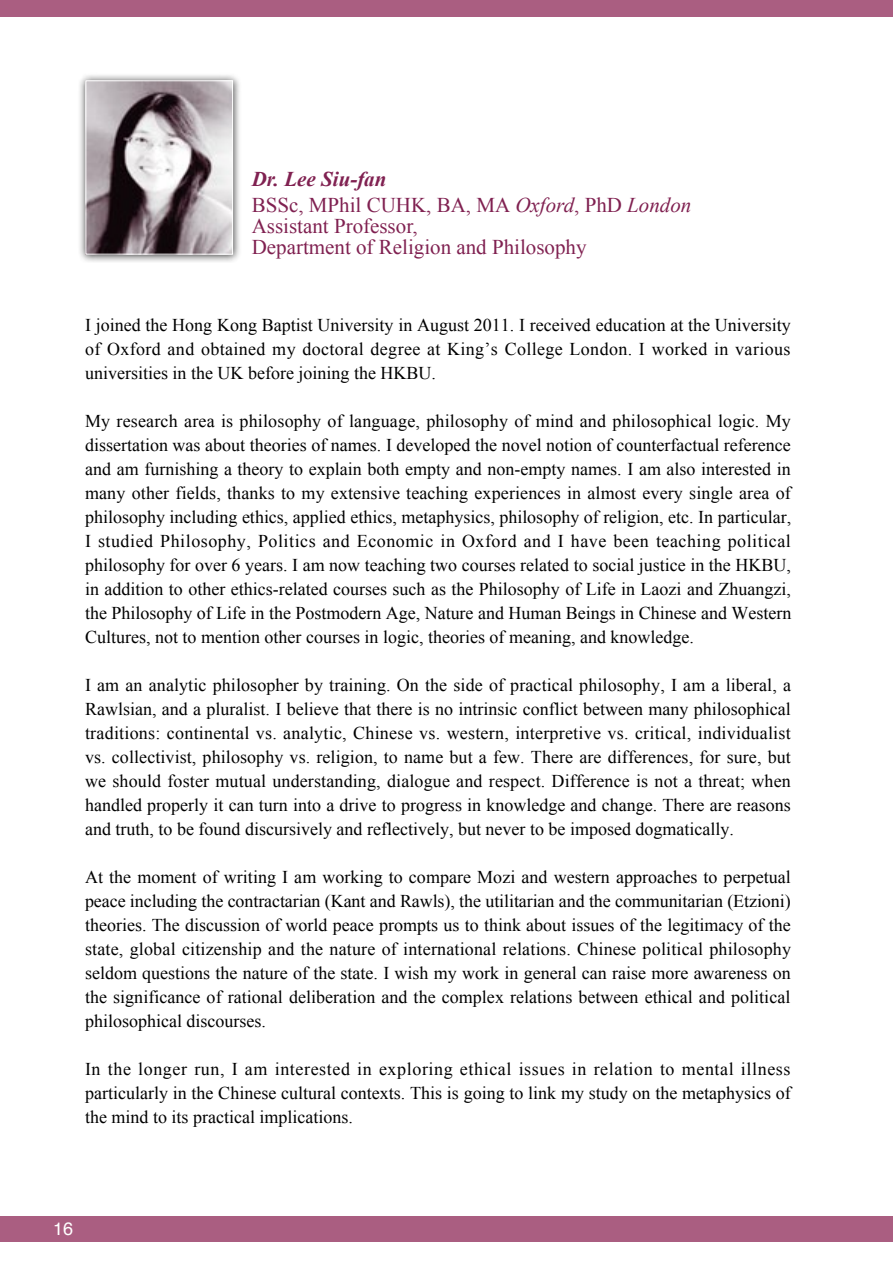
<style>
.page{position:relative;width:893px;height:1263px;background:#fff}
.page>*{position:absolute;margin:0;border:0;box-sizing:border-box;transform-origin:0 0}
.t1{font:21px/25.2px "Times New Roman";color:#802151}
.t2{font:18px/24px "Times New Roman";color:#000;text-align:justify}
.t3{font:18px "Helvetica";color:#fff}
.s1{font-weight:700;font-style:italic}
.s2{font-style:italic}
</style>
<div class="page">
<div style="left:0;top:0;width:893px;height:17px;background:#aa5e81"></div>
<div style="left:0;top:1216px;width:893px;height:26px;background:#aa5e81"></div>
<div style="left:77px;top:72px;width:164px;height:191px;background:#000;opacity:.75"></div>
<img style="left:88px;top:82px;width:143px;height:171px">
<div style="left:86px;top:80px;width:147px;height:175px;border:1px solid #fff"></div>
<p class="t1" style="left:252px;top:166px;width:441px"><span class="s1">Dr. Lee Siu-fan<br></span>BSSc, MPhil CUHK, BA, MA <span class="s2">Oxford</span>, PhD <span class="s2">London</span></p>
<p class="t1" style="left:252px;top:215px;width:336px;line-height:21px">Assistant Professor,<br>Department of Religion and Philosophy</p>
<p class="t2" style="left:85px;top:313px;width:707px">I joined the Hong Kong Baptist University in August 2011. I received education at the University of Oxford and obtained my doctoral degree at King’s College London. I worked in various universities in the UK before joining the HKBU.</p>
<p class="t2" style="left:85px;top:409px;width:708px">My research area is philosophy of language, philosophy of mind and philosophical logic. My dissertation was about theories of names. I developed the novel notion of counterfactual reference and am furnishing a theory to explain both empty and non-empty names. I am also interested in many other fields, thanks to my extensive teaching experiences in almost every single area of philosophy including ethics, applied ethics, metaphysics, philosophy of religion, etc. In particular, I studied Philosophy, Politics and Economic in Oxford and I have been teaching political philosophy for over 6 years. I am now teaching two courses related to social justice in the HKBU, in addition to other ethics-related courses such as the Philosophy of Life in Laozi and Zhuangzi, the Philosophy of Life in the Postmodern Age, Nature and Human Beings in Chinese and Western Cultures, not to mention other courses in logic, theories of meaning, and knowledge.</p>
<p class="t2" style="left:85px;top:673px;width:708px">I am an analytic philosopher by training. On the side of practical philosophy, I am a liberal, a Rawlsian, and a pluralist. I believe that there is no intrinsic conflict between many philosophical traditions: continental vs. analytic, Chinese vs. western, interpretive vs. critical, individualist vs. collectivist, philosophy vs. religion, to name but a few. There are differences, for sure, but we should foster mutual understanding, dialogue and respect. Difference is not a threat; when handled properly it can turn into a drive to progress in knowledge and change. There are reasons and truth, to be found discursively and reflectively, but never to be imposed dogmatically.</p>
<p class="t2" style="left:85px;top:864px;width:707px">At the moment of writing I am working to compare Mozi and western approaches to perpetual peace including the contractarian (Kant and Rawls), the utilitarian and the communitarian (Etzioni) theories. The discussion of world peace prompts us to think about issues of the legitimacy of the state, global citizenship and the nature of international relations. Chinese political philosophy seldom questions the nature of the state. I wish my work in general can raise more awareness on the significance of rational deliberation and the complex relations between ethical and political philosophical discourses.</p>
<p class="t2" style="left:85px;top:1056px;width:707px">In the longer run, I am interested in exploring ethical issues in relation to mental illness particularly in the Chinese cultural contexts. This is going to link my study on the metaphysics of the mind to its practical implications.</p>
<p class="t3" style="left:53px;top:1215px;width:22px">16</p>
</div>
